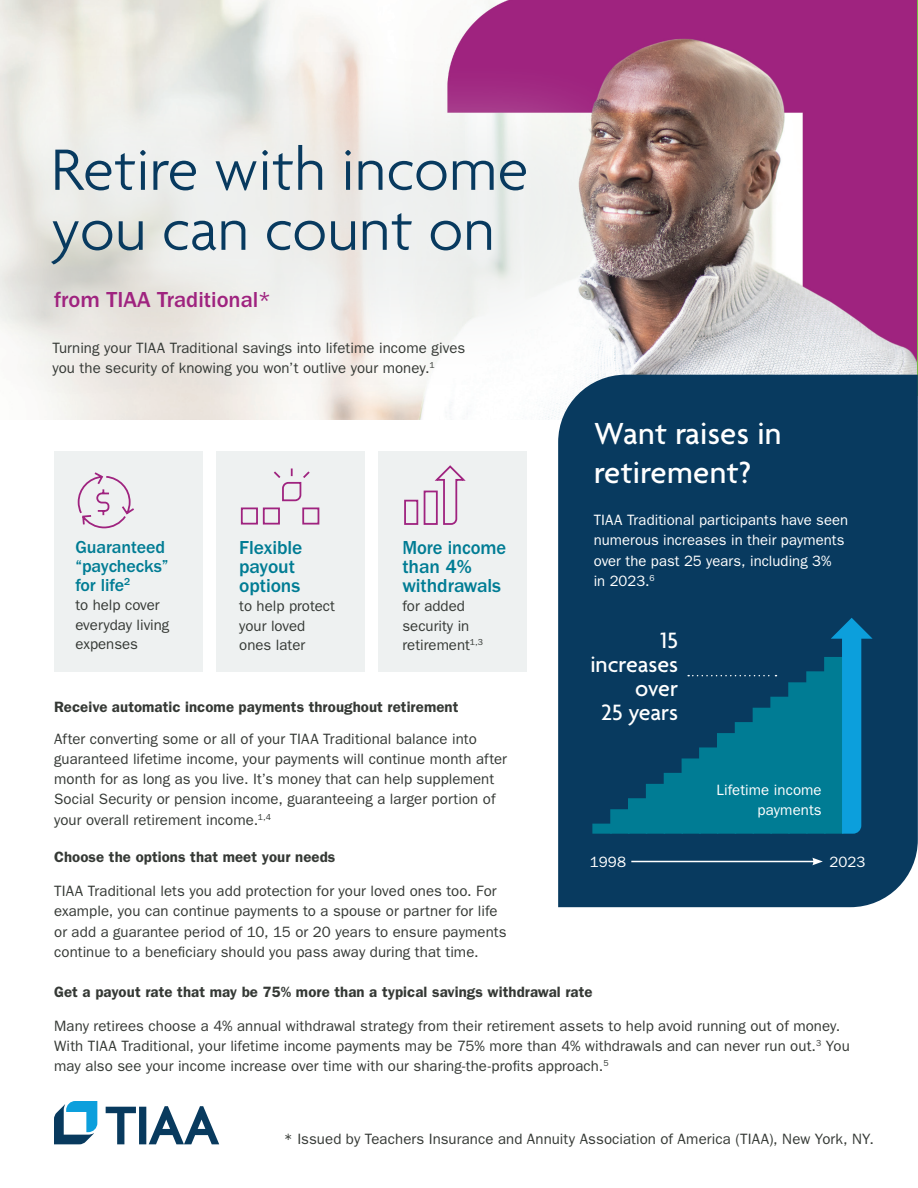
<style>
.page{position:relative;width:918px;height:1188px;background:#fff}
.page>*{position:absolute;margin:0;border:0;box-sizing:border-box;transform-origin:0 0}
.t1{font:300 63px/60px "Agenda";letter-spacing:.005em;color:#083a5f}
.t2{font:500 33px/39.6px "Agenda";letter-spacing:.01em;color:#fff}
._7A_Body_Text__FG_10_13_5{font:500 24px "Agenda";letter-spacing:-.005em;color:#fff}
.t3{font:500 22.5px "ITC Franklin Gothic Std";color:#9f237f}
.t4{font:500 19.5px/19.2px "ITC Franklin Gothic Std";letter-spacing:-.005em;color:#007c94;scale:.95 1}
.t5{font:500 19.5px/19.2px "ITC Franklin Gothic Std";letter-spacing:-.005em;color:#007c94}
.t6{font:500 18px/19.2px "ITC Franklin Gothic Std";letter-spacing:-.005em;color:#007c94}
._7A_Body_Text__FG_10_13_5-2{font:15px/20.2px "ITC Franklin Gothic Std";letter-spacing:.005em;color:#353935}
._7B_Body_Text_Before_Bullets_Numbers__FG_{font:600 15px "ITC Franklin Gothic Std";letter-spacing:.005em;color:#353935}
._7A_Body_Text__FG_10_13_5-3{font:15px/20.2px "ITC Franklin Gothic Std";letter-spacing:.005em;color:#fff}
._7B_Body_Text_Before_Bullets_Numbers__FG_-2{font:15px/19.2px "ITC Franklin Gothic Std";letter-spacing:.005em;color:#fff;text-align:right}
</style>
<div class="page">
<svg style="left:106px;top:1106px;width:113px;height:38px"></svg>
<svg style="left:54px;top:1101px;width:43px;height:43px"></svg>
<img style="left:0;top:0;width:918px;height:419px">
<div style="left:378px;top:452px;width:149px;height:220px;background:#eef1f1"></div>
<div style="left:54px;top:452px;width:149px;height:220px;background:#eef1f1"></div>
<div style="left:216px;top:452px;width:149px;height:220px;background:#eef1f1"></div>
<svg style="left:77px;top:472px;width:57px;height:57px"></svg>
<svg style="left:240px;top:468px;width:80px;height:57px"></svg>
<svg style="left:404px;top:465px;width:62px;height:60px"></svg>
<div style="left:0;top:45px;width:664px;height:357px;background:#e0e4e3;opacity:.5"></div>
<svg style="left:558px;top:375px;width:360px;height:532px;background:#0f4063"></svg>
<hr style="left:631px;top:861px;width:184px;height:1px;background:#fff">
<svg style="left:812px;top:858px;width:11px;height:7px"></svg>
<svg style="left:688px;top:675px;width:89px;height:1px"></svg>
<div style="left:824px;top:657px;width:19px;height:177px;background:#007c94"></div>
<div style="left:806px;top:671px;width:20px;height:163px;background:#007c94"></div>
<div style="left:788px;top:682px;width:20px;height:152px;background:#007c94"></div>
<div style="left:770px;top:697px;width:20px;height:137px;background:#007c94"></div>
<div style="left:753px;top:708px;width:19px;height:126px;background:#007c94"></div>
<div style="left:735px;top:722px;width:19px;height:112px;background:#007c94"></div>
<div style="left:717px;top:733px;width:19px;height:101px;background:#007c94"></div>
<div style="left:699px;top:747px;width:19px;height:87px;background:#007c94"></div>
<div style="left:682px;top:758px;width:19px;height:76px;background:#007c94"></div>
<div style="left:664px;top:773px;width:19px;height:61px;background:#007c94"></div>
<div style="left:646px;top:784px;width:19px;height:50px;background:#007c94"></div>
<div style="left:628px;top:798px;width:19px;height:36px;background:#007c94"></div>
<div style="left:610px;top:809px;width:20px;height:25px;background:#007c94"></div>
<div style="left:592px;top:824px;width:20px;height:10px;background:#007c94"></div>
<svg style="left:831px;top:618px;width:42px;height:216px"></svg>
<p class="t1" style="left:51px;top:144px;width:479px">Retire with income you can count on</p>
<p class="t3" style="left:54px;top:287px;width:218px">from TIAA Traditional*</p>
<p class="_7A_Body_Text__FG_10_13_5-2" style="left:52px;top:338px;width:414px">Turning your TIAA Traditional savings into lifetime income gives you the security of knowing you won’t outlive your money.<sup>1</sup></p>
<p class="t2" style="left:594px;top:416px;width:189px">Want raises in retirement?</p>
<p class="_7A_Body_Text__FG_10_13_5-3" style="left:594px;top:510px;width:256px">TIAA Traditional participants have seen numerous increases in their payments over the past 25 years, including 3%<br>in 2023.<sup>6</sup></p>
<p class="t6" style="left:75px;top:538px;width:95px">Guaranteed “paychecks” for life<sup>2</sup></p>
<p class="_7A_Body_Text__FG_10_13_5-2" style="left:75px;top:596px;width:96px;line-height:19.2px">to help cover everyday living expenses</p>
<p class="t5" style="left:239px;top:538px;width:65px">Flexible payout options</p>
<p class="_7A_Body_Text__FG_10_13_5-2" style="left:239px;top:597px;width:97px;line-height:19.2px">to help protect your loved ones later</p>
<p class="t4" style="left:402px;top:538px;width:111px">More income than 4% withdrawals</p>
<p class="_7A_Body_Text__FG_10_13_5-2" style="left:402px;top:597px;width:82px;line-height:19.2px">for added security in retirement<sup>1,3</sup></p>
<p class="_7A_Body_Text__FG_10_13_5" style="left:661px;top:628px;width:19px">15</p>
<p class="_7A_Body_Text__FG_10_13_5" style="left:590px;top:652px;width:89px">increases</p>
<p class="_7A_Body_Text__FG_10_13_5" style="left:635px;top:676px;width:44px">over</p>
<p class="_7A_Body_Text__FG_10_13_5" style="left:601px;top:700px;width:78px">25 years</p>
<p class="_7B_Body_Text_Before_Bullets_Numbers__FG_" style="left:54px;top:698px;width:406px">Receive automatic income payments throughout retirement</p>
<p class="_7A_Body_Text__FG_10_13_5-2" style="left:54px;top:728px;width:454px">After converting some or all of your TIAA Traditional balance into guaranteed lifetime income, your payments will continue month after month for as long as you live. It’s money that can help supplement Social Security or pension income, guaranteeing a larger portion of your overall retirement income.<sup>1,4</sup></p>
<p class="_7B_Body_Text_Before_Bullets_Numbers__FG_" style="left:54px;top:848px;width:283px">Choose the options that meet your needs</p>
<p class="_7A_Body_Text__FG_10_13_5-2" style="left:54px;top:881px;width:454px">TIAA Traditional lets you add protection for your loved ones too. For example, you can continue payments to a spouse or partner for life or add a guarantee period of 10, 15 or 20 years to ensure payments continue to a beneficiary should you pass away during that time.</p>
<p class="_7B_Body_Text_Before_Bullets_Numbers__FG_" style="left:54px;top:983px;width:540px">Get a payout rate that may be 75% more than a typical savings withdrawal rate</p>
<p class="_7A_Body_Text__FG_10_13_5-2" style="left:54px;top:1016px;width:797px">Many retirees choose a 4% annual withdrawal strategy from their retirement assets to help avoid running out of money.<br>With TIAA Traditional, your lifetime income payments may be 75% more than 4% withdrawals and can never run out.<sup>3</sup> You may also see your income increase over time with our sharing-the-profits approach.<sup>5</sup></p>
<p class="_7B_Body_Text_Before_Bullets_Numbers__FG_-2" style="left:716px;top:781px;width:107px">Lifetime income payments</p>
<p class="_7A_Body_Text__FG_10_13_5-3" style="left:590px;top:852px;width:38px">1998</p>
<p class="_7A_Body_Text__FG_10_13_5-3" style="left:829px;top:852px;width:37px">2023</p>
<p class="_7A_Body_Text__FG_10_13_5-2" style="left:284px;top:1129px;width:592px">* Issued by Teachers Insurance and Annuity Association of America (TIAA), New York, NY.</p>
</div>
